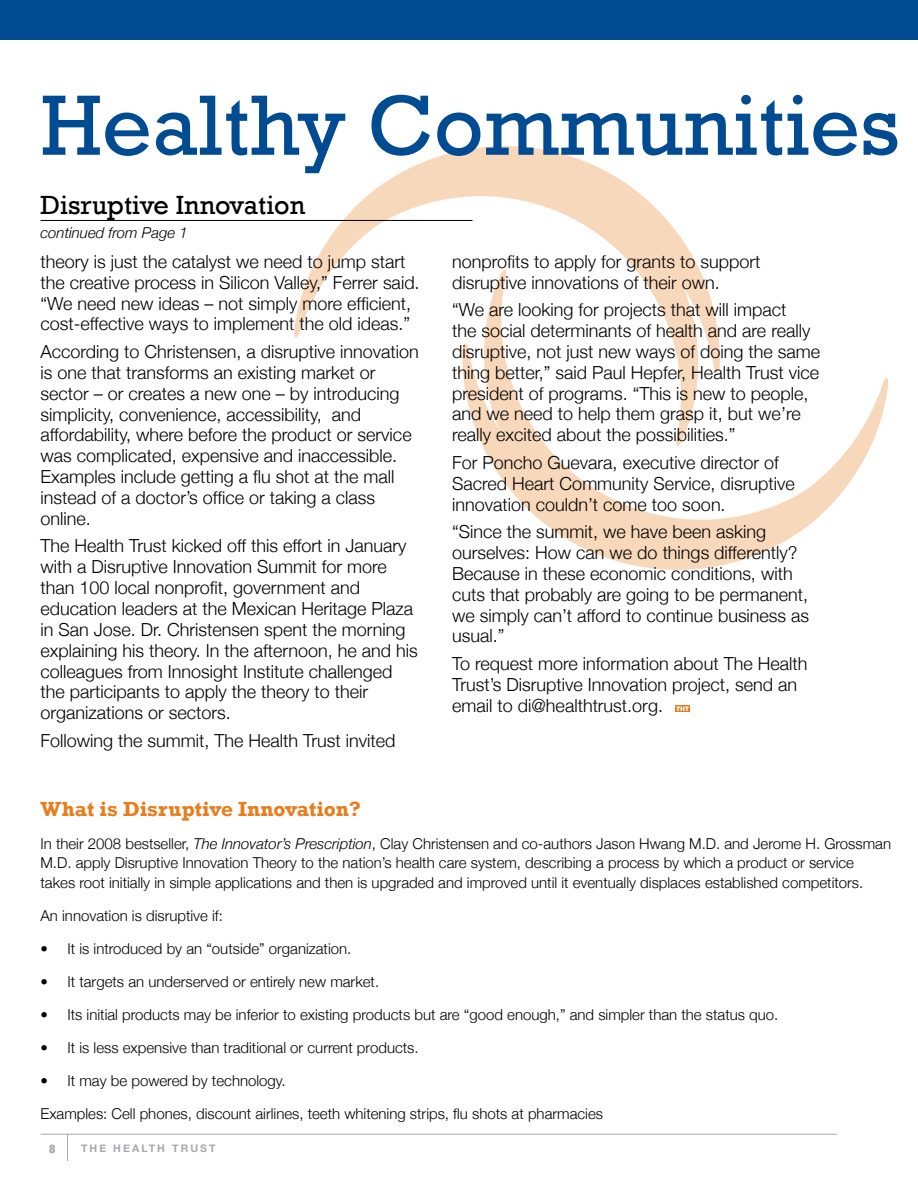
<style>
.page{position:relative;width:918px;height:1188px;background:#fff}
.page>*{position:absolute;margin:0;border:0;box-sizing:border-box;transform-origin:0 0}
.t1{font:87px "Rockwell";color:#004b91}
.t2{font:27px "Rockwell";color:#000}
.t3{font:700 21px "Rockwell";color:#e87d1e}
.t4{font:300 18px/20.9px "Helvetica Neue";color:#000}
.t5{font:300 15px/19.5px "Helvetica Neue";color:#000}
.t6{font:italic 300 15px "Helvetica Neue";color:#000}
.t7{font:900 condensed 12px "Helvetica Neue";color:#a7a9ac}
.t8{font:700 10.5px "Helvetica Neue";letter-spacing:.2em;color:#a7a9ac}
.s1{font-style:italic}
</style>
<div class="page">
<div style="left:0;top:0;width:918px;height:40px;background:#004b91"></div>
<hr style="left:40px;top:1134px;width:797px;height:1px;background:#a7a9ac">
<svg style="left:67px;top:1135px;width:1px;height:26px"></svg>
<svg style="left:293px;top:146px;width:405px;height:192px"></svg>
<svg style="left:462px;top:267px;width:427px;height:303px"></svg>
<hr style="left:40px;top:220px;width:432px;height:1px;background:#000">
<svg style="left:675px;top:705px;width:15px;height:7px"></svg>
<svg style="left:676px;top:707px;width:13px;height:4px"></svg>
<h1 class="t1" style="left:40px;top:75px;width:861px">Healthy Communities</h1>
<h2 class="t2" style="left:40px;top:189px;width:266px">Disruptive Innovation</h2>
<p class="t6" style="left:40px;top:224px;width:149px">continued from Page 1</p>
<p class="t4" style="left:40px;top:251px;width:381px">theory is just the catalyst we need to jump start the creative process in Silicon Valley,” Ferrer said. “We need new ideas – not simply more efficient, cost-effective ways to implement the old ideas.”</p>
<p class="t4" style="left:40px;top:341px;width:380px">According to Christensen, a disruptive innovation is one that transforms an existing market or sector – or creates a new one – by introducing simplicity, convenience, accessibility, and affordability, where before the product or service was complicated, expensive and inaccessible.<br>Examples include getting a flu shot at the mall instead of a doctor’s office or taking a class online.</p>
<p class="t4" style="left:40px;top:535px;width:379px">The Health Trust kicked off this effort in January with a Disruptive Innovation Summit for more than 100 local nonprofit, government and education leaders at the Mexican Heritage Plaza in San Jose. Dr. Christensen spent the morning explaining his theory. In the afternoon, he and his colleagues from Innosight Institute challenged the participants to apply the theory to their organizations or sectors.</p>
<p class="t4" style="left:40px;top:730px;width:357px">Following the summit, The Health Trust invited</p>
<p class="t4" style="left:452px;top:251px;width:310px">nonprofits to apply for grants to support disruptive innovations of their own.</p>
<p class="t4" style="left:452px;top:299px;width:370px">“We are looking for projects that will impact<br>the social determinants of health and are really disruptive, not just new ways of doing the same thing better,” said Paul Hepfer, Health Trust vice president of programs. “This is new to people, and we need to help them grasp it, but we’re really excited about the possibilities.”</p>
<p class="t4" style="left:452px;top:452px;width:344px">For Poncho Guevara, executive director of<br>Sacred Heart Community Service, disruptive innovation couldn’t come too soon.</p>
<p class="t4" style="left:452px;top:521px;width:359px">“Since the summit, we have been asking ourselves: How can we do things differently?<br>Because in these economic conditions, with cuts that probably are going to be permanent, we simply can’t afford to continue business as usual.”</p>
<p class="t4" style="left:452px;top:653px;width:357px">To request more information about The Health<br>Trust’s Disruptive Innovation project, send an email to di@healthtrust.org.</p>
<p class="t3" style="left:40px;top:796px;width:322px">What is Disruptive Innovation?</p>
<p class="t5" style="left:40px;top:834px;width:852px">In their 2008 bestseller, <span class="s1">The Innovator’s Prescription</span>, Clay Christensen and co-authors Jason Hwang M.D. and Jerome H. Grossman<br>M.D. apply Disruptive Innovation Theory to the nation’s health care system, describing a process by which a product or service takes root initially in simple applications and then is upgraded and improved until it eventually displaces established competitors.</p>
<p class="t5" style="left:40px;top:906px;width:184px">An innovation is disruptive if:</p>
<p class="t5" style="left:40px;top:939px;width:312px">• It is introduced by an “outside” organization.</p>
<p class="t5" style="left:40px;top:972px;width:340px">• It targets an underserved or entirely new market.</p>
<p class="t5" style="left:40px;top:1005px;width:739px">• Its initial products may be inferior to existing products but are “good enough,” and simpler than the status quo.</p>
<p class="t5" style="left:40px;top:1038px;width:380px">• It is less expensive than traditional or current products.</p>
<p class="t5" style="left:40px;top:1071px;width:247px">• It may be powered by technology.</p>
<p class="t5" style="left:40px;top:1104px;width:564px">Examples: Cell phones, discount airlines, teeth whitening strips, flu shots at pharmacies</p>
<p class="t7" style="left:49px;top:1142px;width:8px">8</p>
<p class="t8" style="left:81px;top:1142px;width:136px">THE HEALTH TRUST</p>
</div>
